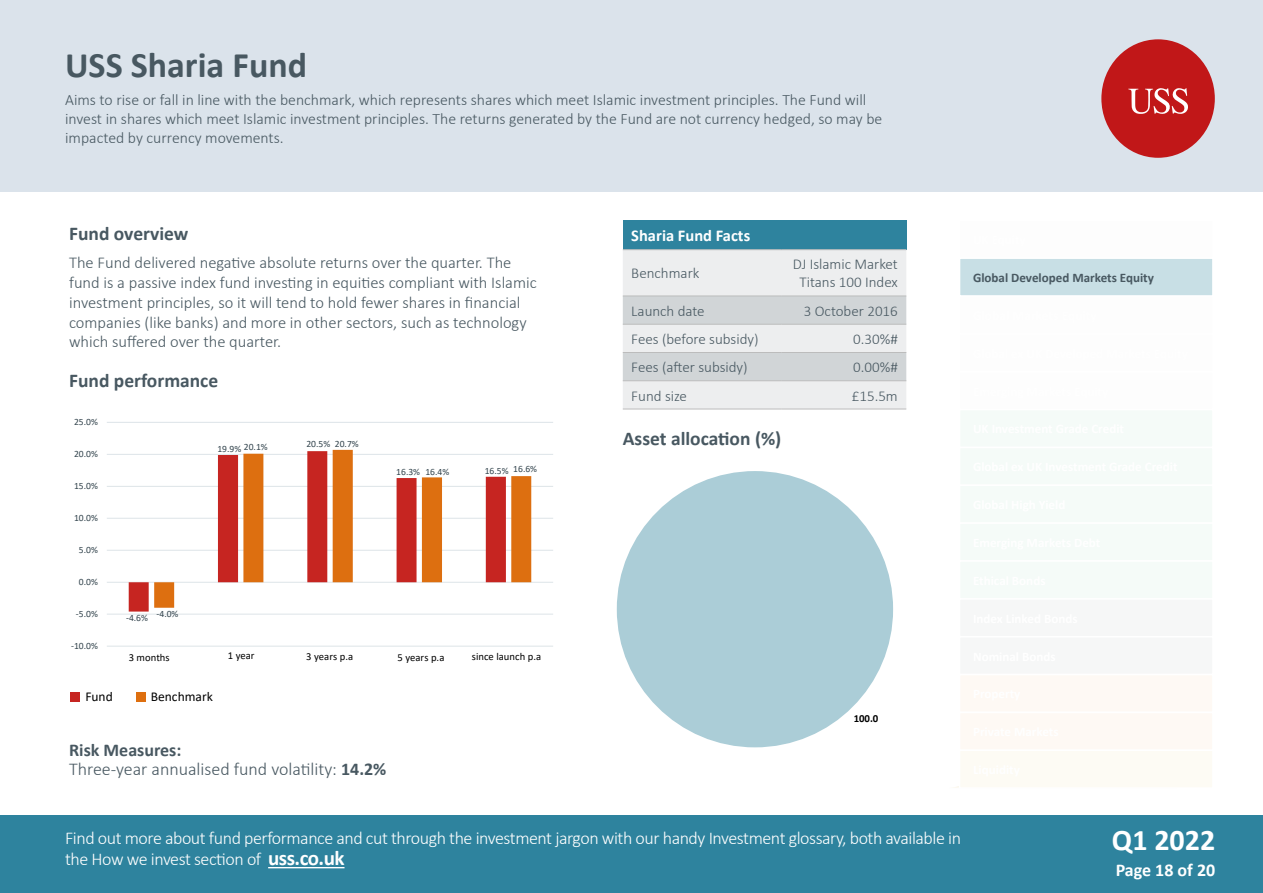
<style>
.page{position:relative;width:1263px;height:893px;background:#fff}
.page>*{position:absolute;margin:0;border:0;box-sizing:border-box;transform-origin:0 0}
.t1{font:700 36px "Calibri";color:#485861}
.t2{font:700 30px "Calibri";color:#fff}
.t3{font:700 19.5px "Calibri";color:#485861}
.t4{font:300 18px/21px "Calibri";letter-spacing:-.025em;color:#fff}
.t5{font:300 18px/19.5px "Calibri";color:#485861}
.t6{font:700 18px "Calibri";color:#fff}
.t7{font:300 16.5px/19.8px "Calibri";color:#485861}
.t8{font:700 16.5px "Calibri";color:#fff}
.t9{font:300 15.75px/18.9px "Calibri";color:#485861}
.t10{font:300 15px/18px "Calibri";color:#485861;text-align:center}
.t11{font:13.5px "Calibri";color:#000}
.t12{font:700 13.05px "Calibri";color:#485861}
.t13{font:700 10.8px "Calibri";color:#000}
.t14{font:10.65px "Calibri";letter-spacing:.005em;color:#000}
.t15{font:9.6px "Calibri";color:#34454e}
.s1{font-weight:700}
.s2{font-weight:700;font-size:21px}
</style>
<div class="page">
<div style="left:0;top:0;width:1263px;height:191px;background:#dbe3eb"></div>
<div style="left:0;top:815px;width:1263px;height:78px;background:#2e839e"></div>
<svg style="left:1101px;top:39px;width:114px;height:119px"></svg>
<hr style="left:268px;top:867px;width:76px;height:1px;background:#fff">
<div style="left:623px;top:220px;width:283px;height:30px;background:#2e839e"></div>
<svg style="left:623px;top:250px;width:283px;height:159px;background:#e2e4e6"></svg>
<hr style="left:623px;top:249px;width:159px;height:1px;background:#bcbcbc">
<hr style="left:782px;top:249px;width:124px;height:1px;background:#bcbcbc">
<hr style="left:623px;top:296px;width:159px;height:1px;background:#bcbcbc">
<hr style="left:782px;top:296px;width:124px;height:1px;background:#bcbcbc">
<hr style="left:623px;top:324px;width:159px;height:1px;background:#bcbcbc">
<hr style="left:782px;top:324px;width:124px;height:1px;background:#bcbcbc">
<hr style="left:623px;top:352px;width:159px;height:1px;background:#bcbcbc">
<hr style="left:782px;top:352px;width:124px;height:1px;background:#bcbcbc">
<hr style="left:623px;top:380px;width:159px;height:1px;background:#bcbcbc">
<hr style="left:782px;top:380px;width:124px;height:1px;background:#bcbcbc">
<hr style="left:623px;top:409px;width:159px;height:1px;background:#bcbcbc">
<hr style="left:782px;top:409px;width:124px;height:1px;background:#bcbcbc">
<div style="left:70px;top:692px;width:10px;height:9px;background:#c62521"></div>
<div style="left:136px;top:692px;width:10px;height:9px;background:#de6f0f"></div>
<div style="left:959px;top:258px;width:254px;height:38px;background:#c8dfe5"></div>
<div style="left:959px;top:257px;width:254px;height:40px;border:2px solid #fff"></div>
<div style="left:959px;top:410px;width:254px;height:37px;background:#f5fbf8"></div>
<div style="left:959px;top:447px;width:254px;height:38px;background:#f5fbf8"></div>
<div style="left:959px;top:485px;width:254px;height:38px;background:#f5fbf8"></div>
<div style="left:959px;top:523px;width:254px;height:38px;background:#f5fbf8"></div>
<div style="left:959px;top:561px;width:254px;height:38px;background:#f5fbf8"></div>
<div style="left:959px;top:599px;width:254px;height:38px;background:#f6f7f7"></div>
<div style="left:959px;top:637px;width:254px;height:37px;background:#f6f7f7"></div>
<div style="left:959px;top:675px;width:254px;height:37px;background:#fef9f4"></div>
<div style="left:959px;top:712px;width:254px;height:38px;background:#fef9f4"></div>
<div style="left:959px;top:712px;width:254px;height:39px;border:2px solid #fff"></div>
<div style="left:959px;top:750px;width:254px;height:38px;background:#fdfbf4"></div>
<div style="left:959px;top:749px;width:254px;height:40px;border:2px solid #fff"></div>
<hr style="left:107px;top:646px;width:446px;height:1px;background:#dde4e8">
<hr style="left:107px;top:614px;width:446px;height:1px;background:#dde4e8">
<hr style="left:107px;top:582px;width:446px;height:1px;background:#dde4e8">
<hr style="left:107px;top:550px;width:446px;height:1px;background:#dde4e8">
<hr style="left:107px;top:518px;width:446px;height:1px;background:#dde4e8">
<hr style="left:107px;top:486px;width:446px;height:1px;background:#dde4e8">
<hr style="left:107px;top:454px;width:446px;height:1px;background:#dde4e8">
<hr style="left:107px;top:422px;width:446px;height:1px;background:#dde4e8">
<svg style="left:129px;top:582px;width:20px;height:30px"></svg>
<svg style="left:154px;top:450px;width:377px;height:158px"></svg>
<div style="left:617px;top:471px;width:276px;height:276px;background:#abcdd7;border-radius:138px"></div>
<h1 class="t1" style="left:65px;top:40px;width:243px">USS Sharia Fund</h1>
<p class="t9" style="left:65px;top:90px;width:819px">Aims to rise or fall in line with the benchmark, which represents shares which meet Islamic investment principles. The Fund will invest in shares which meet Islamic investment principles. The returns generated by the Fund are not currency hedged, so may be impacted by currency movements.</p>
<p class="t3" style="left:69px;top:220px;width:121px">Fund overview</p>
<p class="t7" style="left:69px;top:253px;width:469px">The Fund delivered negative absolute returns over the quarter. The fund is a passive index fund investing in equities compliant with Islamic investment principles, so it will tend to hold fewer shares in financial companies (like banks) and more in other sectors, such as technology which suffered over the quarter.</p>
<p class="t3" style="left:69px;top:367px;width:151px">Fund performance</p>
<p class="t15" style="left:74px;top:415px;width:25px">25.0%</p>
<p class="t15" style="left:74px;top:447px;width:25px">20.0%</p>
<p class="t15" style="left:74px;top:479px;width:25px">15.0%</p>
<p class="t15" style="left:74px;top:511px;width:25px">10.0%</p>
<p class="t15" style="left:79px;top:543px;width:21px">5.0%</p>
<p class="t15" style="left:79px;top:575px;width:21px">0.0%</p>
<p class="t15" style="left:76px;top:607px;width:23px">-5.0%</p>
<p class="t15" style="left:71px;top:639px;width:28px">-10.0%</p>
<p class="t15" style="left:244px;top:440px;width:25px">20.1%</p>
<p class="t15" style="left:335px;top:437px;width:25px">20.7%</p>
<p class="t15" style="left:306px;top:437px;width:25px">20.5%</p>
<p class="t15" style="left:217px;top:442px;width:25px">19.9%</p>
<p class="t15" style="left:425px;top:465px;width:25px">16.4%</p>
<p class="t15" style="left:513px;top:462px;width:25px">16.6%</p>
<p class="t15" style="left:396px;top:466px;width:25px">16.3%</p>
<p class="t15" style="left:485px;top:464px;width:25px">16.5%</p>
<p class="t15" style="left:126px;top:612px;width:23px">-4.6%</p>
<p class="t15" style="left:157px;top:607px;width:23px">-4.0%</p>
<p class="t14" style="left:129px;top:650px;width:42px">3 months</p>
<p class="t14" style="left:228px;top:648px;width:28px">1 year</p>
<p class="t14" style="left:306px;top:649px;width:48px">3 years p.a</p>
<p class="t14" style="left:398px;top:650px;width:48px">5 years p.a</p>
<p class="t14" style="left:472px;top:649px;width:71px">since launch p.a</p>
<p class="t11" style="left:85px;top:687px;width:29px">Fund</p>
<p class="t11" style="left:151px;top:687px;width:64px">Benchmark</p>
<p class="t5" style="left:69px;top:740px;width:319px"><span class="s1">Risk Measures:<br></span>Three-year annualised fund volatility: <span class="s1">14.2%</span></p>
<p class="t8" style="left:631px;top:224px;width:120px">Sharia Fund Facts</p>
<p class="t10" style="left:631px;top:264px;width:70px">Benchmark</p>
<p class="t10" style="left:793px;top:255px;width:107px">DJ Islamic Market<br>Titans 100 Index</p>
<p class="t10" style="left:631px;top:302px;width:75px">Launch date</p>
<p class="t10" style="left:804px;top:302px;width:95px">3 October 2016</p>
<p class="t10" style="left:631px;top:330px;width:129px">Fees (before subsidy)</p>
<p class="t10" style="left:853px;top:330px;width:46px">0.30%#</p>
<p class="t10" style="left:631px;top:358px;width:118px">Fees (after subsidy)</p>
<p class="t10" style="left:853px;top:358px;width:46px">0.00%#</p>
<p class="t10" style="left:631px;top:386px;width:57px">Fund size</p>
<p class="t10" style="left:852px;top:386px;width:47px">£15.5m</p>
<p class="t3" style="left:623px;top:425px;width:160px">Asset allocation (%)</p>
<p class="t12" style="left:973px;top:268px;width:182px">Global Developed Markets Equity</p>
<p class="t13" style="left:854px;top:710px;width:26px">100.0</p>
<p class="t4" style="left:65px;top:828px;width:897px">Find out more about fund performance and cut through the investment jargon with our handy Investment glossary, both available in the How we invest section of <span class="s2">uss.co.uk</span></p>
<h2 class="t2" style="left:1112px;top:818px;width:105px">Q1 2022</h2>
<p class="t6" style="left:1116px;top:858px;width:101px">Page 18 of 20</p>
</div>
